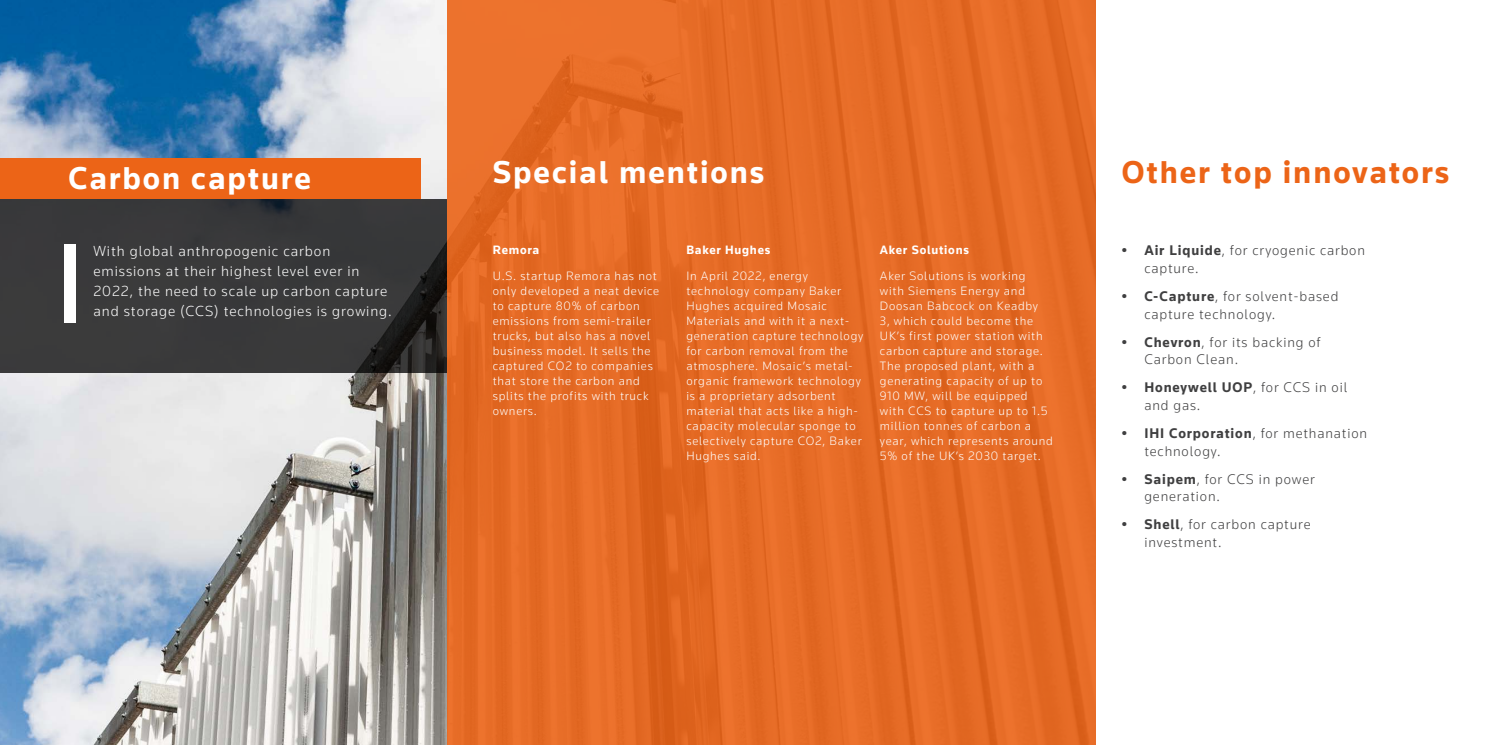
<style>
.page{position:relative;width:1489px;height:745px;background:#fff}
.page>*{position:absolute;margin:0;border:0;box-sizing:border-box;transform-origin:0 0}
.t1{font:700 32.5px "Knowledge 2017";letter-spacing:.06em;color:#fff}
.t2{font:700 32.5px "Knowledge 2017";letter-spacing:.06em;color:#ec6417}
.t3{font:300 15px/20px "Knowledge 2017";letter-spacing:.06em;color:#fff}
.t4{font:300 14.38px/17.5px "Knowledge 2017";letter-spacing:.06em;color:#3f3f40}
.t5{font:300 12.5px/15px "Knowledge 2017";letter-spacing:.06em;color:#fff}
.t6{font:700 12.5px "Knowledge 2017";letter-spacing:.06em;color:#fff}
.s1{font-weight:700}
</style>
<div class="page">
<img style="left:0;top:0;width:446px;height:744px">
<div style="left:0;top:198px;width:446px;height:174px;background:#3f3f40"></div>
<div style="left:446px;top:0;width:649px;height:744px;background:#e66c27"></div>
<div style="left:0;top:158px;width:420px;height:40px;background:#ec6417"></div>
<div style="left:64px;top:244px;width:12px;height:78px;background:#fff"></div>
<h1 class="t1" style="left:68px;top:158px;width:244px">Carbon capture</h1>
<h1 class="t1" style="left:493px;top:152px;width:273px">Special mentions</h1>
<h1 class="t2" style="left:1121px;top:152px;width:329px">Other top innovators</h1>
<p class="t6" style="left:880px;top:242px;width:90px">Aker Solutions</p>
<p class="t5" style="left:880px;top:267px;width:174px">Aker Solutions is working<br>with Siemens Energy and<br>Doosan Babcock on Keadby<br>3, which could become the<br>UK’s first power station with carbon capture and storage.<br>The proposed plant, with a generating capacity of up to<br>910 MW, will be equipped with CCS to capture up to 1.5 million tonnes of carbon a year, which represents around<br>5% of the UK’s 2030 target.</p>
<p class="t3" style="left:93px;top:240px;width:300px">With global anthropogenic carbon emissions at their highest level ever in 2022, the need to scale up carbon capture and storage (CCS) technologies is growing.</p>
<p class="t4" style="left:1144px;top:241px;width:222px;text-indent:-22px"><span class="s1">• Air Liquide</span>, for cryogenic carbon capture.</p>
<p class="t6" style="left:686px;top:242px;width:85px">Baker Hughes</p>
<p class="t5" style="left:686px;top:267px;width:178px">In April 2022, energy technology company Baker<br>Hughes acquired Mosaic<br>Materials and with it a next&shy;generation capture technology for carbon removal from the atmosphere. Mosaic’s metal&shy;organic framework technology is a proprietary adsorbent material that acts like a high&shy;capacity molecular sponge to selectively capture CO2, Baker<br>Hughes said.</p>
<p class="t6" style="left:493px;top:242px;width:48px">Remora</p>
<p class="t5" style="left:493px;top:267px;width:168px">U.S. startup Remora has not only developed a neat device to capture 80% of carbon emissions from semi-trailer trucks, but also has a novel business model. It sells the captured CO2 to companies that store the carbon and splits the profits with truck owners.</p>
<p class="t4" style="left:1144px;top:287px;width:195px;text-indent:-22px"><span class="s1">• C-Capture</span>, for solvent-based capture technology.</p>
<p class="t4" style="left:1144px;top:333px;width:178px;text-indent:-22px"><span class="s1">• Chevron</span>, for its backing of<br>Carbon Clean.</p>
<p class="t4" style="left:1144px;top:378px;width:204px;text-indent:-22px"><span class="s1">• Honeywell UOP</span>, for CCS in oil and gas.</p>
<p class="t4" style="left:1144px;top:424px;width:224px;text-indent:-22px"><span class="s1">• IHI Corporation</span>, for methanation technology.</p>
<p class="t4" style="left:1144px;top:469px;width:172px;text-indent:-22px"><span class="s1">• Saipem</span>, for CCS in power generation.</p>
<p class="t4" style="left:1144px;top:515px;width:168px;text-indent:-22px"><span class="s1">• Shell</span>, for carbon capture investment.</p>
</div>
